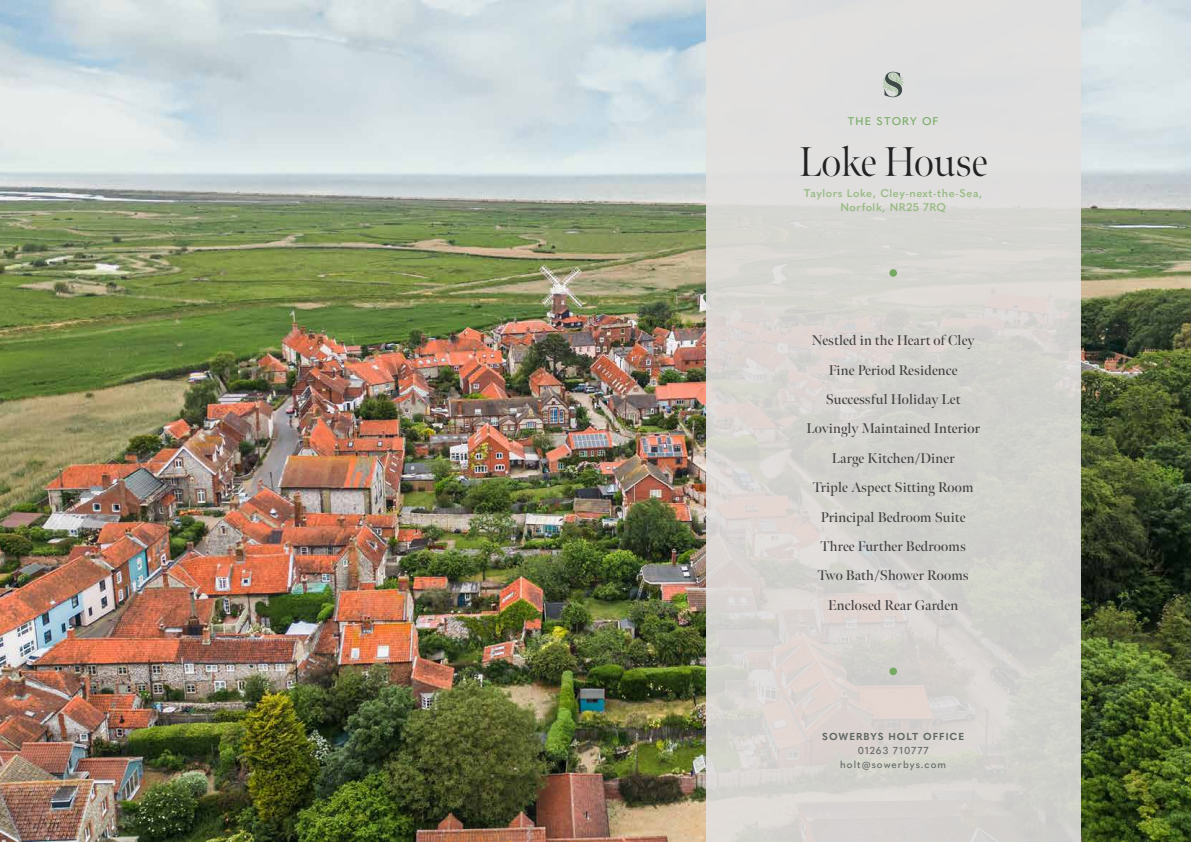
<style>
.page{position:relative;width:1191px;height:842px;background:#fff}
.page>*{position:absolute;margin:0;border:0;box-sizing:border-box;transform-origin:0 0}
.t1{font:300 41.5px "Meno Banner";color:#222223}
.t2{font:600 14px/29.3px "Meno Banner";letter-spacing:.01em;color:#434141;text-align:center}
.t3{font:600 11px/14px "Quasimoda";letter-spacing:.05em;color:#96ba81;text-align:center}
.t4{font:500 11px "Quasimoda";letter-spacing:.1em;color:#76aa62}
.t5{font:500 10px/14px "Quasimoda";letter-spacing:.1em;color:#5e6662;text-align:center}
.t6{font:700 10px "Quasimoda";letter-spacing:.1em;color:#5e6662}
</style>
<div class="page">
<img style="left:0;top:0;width:1191px;height:842px">
<div style="left:706px;top:0;width:374px;height:842px;background:linear-gradient(to right,#dcd9d6,#d6d5d1)"></div>
<div style="left:889px;top:269px;width:8px;height:8px;background:#76aa62;border-radius:50%"></div>
<div style="left:889px;top:668px;width:8px;height:7px;background:#76aa62;border-radius:50%"></div>
<svg style="left:882px;top:72px;width:21px;height:25px"></svg>
<p class="t4" style="left:848px;top:113px;width:92px">THE STORY OF</p>
<h1 class="t1" style="left:799px;top:137px;width:190px">Loke House</h1>
<p class="t3" style="left:804px;top:186px;width:180px">Taylors Loke, Cley-next-the-Sea,<br>Norfolk, NR25 7RQ</p>
<p class="t2" style="left:806px;top:326px;width:175px">Nestled in the Heart of Cley<br>Fine Period Residence<br>Successful Holiday Let<br>Lovingly Maintained Interior<br>Large Kitchen/Diner<br>Triple Aspect Sitting Room<br>Principal Bedroom Suite<br>Three Further Bedrooms<br>Two Bath/Shower Rooms<br>Enclosed Rear Garden</p>
<p class="t6" style="left:822px;top:728px;width:143px">SOWERBYS HOLT OFFICE</p>
<p class="t5" style="left:840px;top:742px;width:107px">01263 710777 holt@sowerbys.com</p>
</div>
